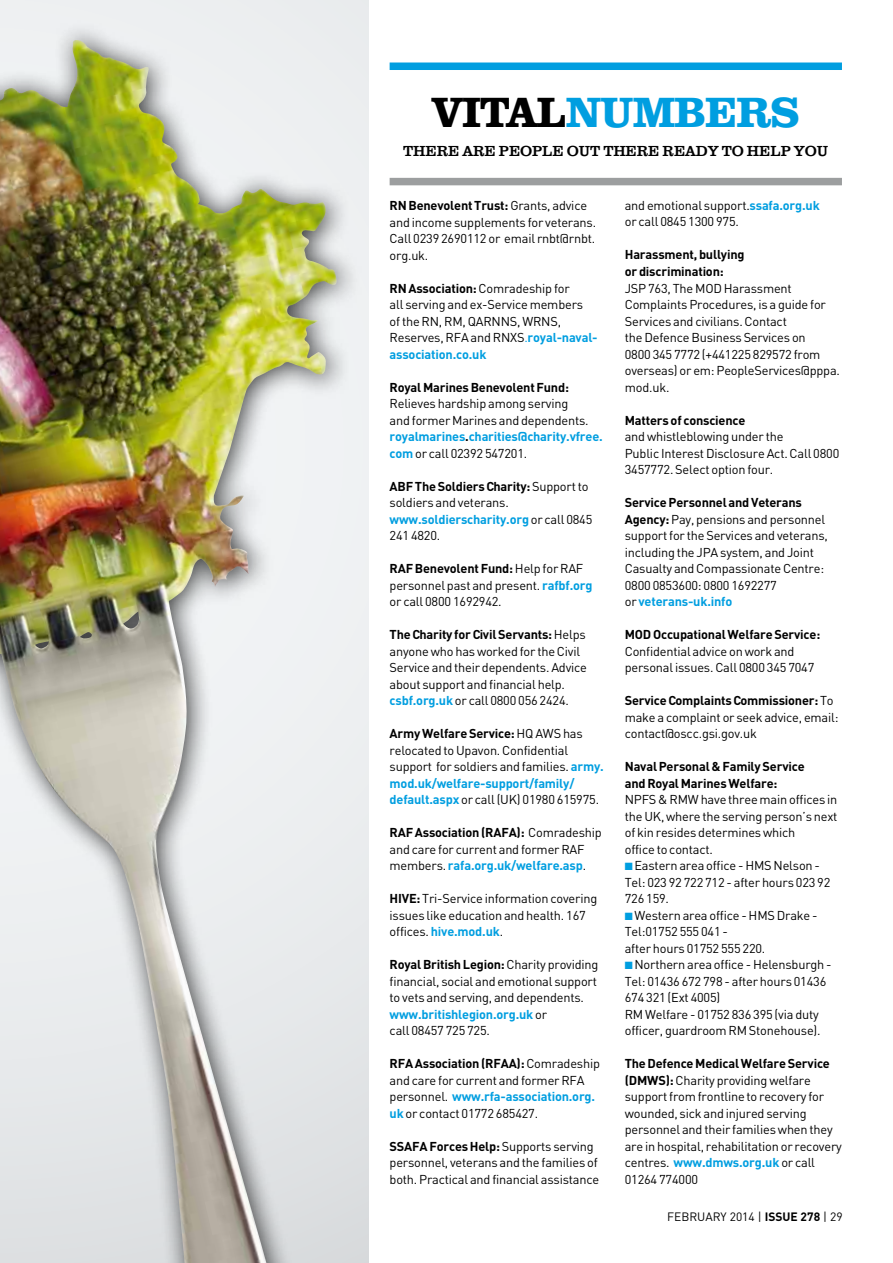
<style>
.page{position:relative;width:893px;height:1263px;background:#fff}
.page>*{position:absolute;margin:0;border:0;box-sizing:border-box;transform-origin:0 0}
.t1{font:700 43.5px "Clarendon BT";letter-spacing:-.025em;color:#009ee0}
.t2{font:15px "Clarendon BT";color:#000}
.t3{font:12.75px/16.5px "DIN";letter-spacing:-.015em;color:#000}
.t4{font:700 12.75px/16.5px "DIN";letter-spacing:-.015em;color:#000}
.t5{font:12px "DIN";color:#000}
.s1{color:#000}
.s2{font-weight:700}
.s3{color:#009ee0}
.s4{font-weight:700;color:#009ee0}
</style>
<div class="page">
<div style="left:0;top:0;width:369px;height:1263px;background:linear-gradient(to bottom,#f2f4f6,#e1e3e5)"></div>
<div style="left:0;top:20px;width:362px;height:1243px;background:#000;opacity:.75"></div>
<img style="left:0;top:40px;width:338px;height:1223px">
<div style="left:390px;top:63px;width:452px;height:7px;background:#009ee0"></div>
<div style="left:390px;top:178px;width:452px;height:7px;background:#9c9e9f"></div>
<h1 class="t1" style="left:432px;top:85px;width:369px"><span class="s1">VITAL</span>NUMBERS</h1>
<p class="t2" style="left:403px;top:141px;width:12px">THERE</p>
<p class="t2" style="left:462px;top:141px;width:12px">ARE</p>
<p class="t2" style="left:499px;top:141px;width:12px">PEOPLE</p>
<p class="t2" style="left:567px;top:141px;width:12px">OUT</p>
<p class="t2" style="left:603px;top:141px;width:12px">THERE</p>
<p class="t2" style="left:663px;top:141px;width:13px">READY</p>
<p class="t2" style="left:722px;top:141px;width:37px">TO HELP</p>
<p class="t2" style="left:794px;top:141px;width:36px">you</p>
<p class="t3" style="left:390px;top:197px;width:208px"><span class="s2">RN Benevolent Trust:</span> Grants, advice and income supplements for veterans.<br>Call 0239 2690112 or email rnbt@rnbt. org.uk.</p>
<p class="t3" style="left:390px;top:279px;width:210px"><span class="s2">RN Association:</span> Comradeship for<br>all serving and ex-Service members<br>of the RN, RM, QARNNS, WRNS,<br>Reserves, RFA and RNXS<span class="s3">.</span><span class="s4">royal-naval&shy;association.co.uk</span></p>
<p class="t4" style="left:390px;top:378px;width:181px">Royal Marines Benevolent Fund:</p>
<p class="t3" style="left:390px;top:395px;width:215px">Relieves hardship among serving<br>and former Marines and dependents. <span class="s4">royalmarines</span><span class="s2">.</span><span class="s4">charities@charity.vfree. com</span>or call 02392 547201.</p>
<p class="t3" style="left:390px;top:477px;width:204px"><span class="s2">ABF The Soldiers Charity:</span> Support to soldiers and veterans. <span class="s4">www.soldierscharity.org</span>or call 0845<br>241 4820.</p>
<p class="t3" style="left:390px;top:560px;width:204px"><span class="s2">RAF Benevolent Fund:</span> Help for RAF personnel past and present. <span class="s4">rafbf.org </span>or call 0800 1692942.</p>
<p class="t3" style="left:390px;top:626px;width:199px"><span class="s2">The Charity for Civil Servants:</span> Helps anyone who has worked for the Civil Service and their dependents. Advice about support and financial help. <span class="s4">csbf.org.uk</span>or call 0800 056 2424.</p>
<p class="t3" style="left:390px;top:725px;width:216px"><span class="s2">Army Welfare Service:</span> HQ AWS has relocated to Upavon. Confidential support for soldiers and families. <span class="s4">army. mod.uk/welfare-support/family/ default.aspx</span>or call (UK) 01980 615975.</p>
<p class="t3" style="left:390px;top:824px;width:214px"><span class="s2">RAF Association (RAFA):</span> Comradeship and care for current and former RAF members. <span class="s4">rafa.org.uk/welfare.asp</span>.</p>
<p class="t3" style="left:390px;top:890px;width:209px"><span class="s2">HIVE:</span> Tri-Service information covering issues like education and health. 167 offices. <span class="s4">hive.mod.uk</span>.</p>
<p class="t3" style="left:390px;top:956px;width:210px"><span class="s2">Royal British Legion:</span> Charity providing financial, social and emotional support to vets and serving, and dependents. <span class="s4">www.britishlegion.org.uk</span> or<br>call 08457 725 725.</p>
<p class="t3" style="left:390px;top:1055px;width:212px"><span class="s2">RFA Association (RFAA):</span> Comradeship and care for current and former RFA personnel. <span class="s4">www.rfa-association.org. uk</span> or contact 01772 685427.</p>
<p class="t3" style="left:390px;top:1137px;width:211px"><span class="s2">SSAFA Forces Help:</span> Supports serving personnel, veterans and the families of both. Practical and financial assistance</p>
<p class="t3" style="left:625px;top:197px;width:196px">and emotional support.<span class="s4">ssafa.org.uk </span>or call 0845 1300 975.</p>
<p class="t4" style="left:625px;top:246px;width:121px">Harassment, bullying or discrimination:</p>
<p class="t3" style="left:625px;top:279px;width:217px">JSP 763, The MOD Harassment<br>Complaints Procedures, is a guide for<br>Services and civilians. Contact<br>the Defence Business Services on<br>0800 345 7772 (+441225 829572 from overseas) or em: PeopleServices@pppa. mod.uk.</p>
<p class="t4" style="left:625px;top:411px;width:122px">Matters of conscience</p>
<p class="t3" style="left:625px;top:428px;width:216px">and whistleblowing under the<br>Public Interest Disclosure Act. Call 0800<br>3457772. Select option four.</p>
<p class="t3" style="left:625px;top:494px;width:205px"><span class="s2">Service Personnel and Veterans<br>Agency:</span> Pay, pensions and personnel support for the Services and veterans, including the JPA system, and Joint<br>Casualty and Compassionate Centre:<br>0800 0853600: 0800 1692277<br>or <span class="s4">veterans-uk.info</span></p>
<p class="t4" style="left:625px;top:626px;width:197px">MOD Occupational Welfare Service:</p>
<p class="t3" style="left:625px;top:642px;width:191px">Confidential advice on work and personal issues. Call 0800 345 7047</p>
<p class="t3" style="left:625px;top:692px;width:215px"><span class="s2">Service Complaints Commissioner:</span> To make a complaint or seek advice, email: contact@oscc.gsi.gov.uk</p>
<p class="t4" style="left:625px;top:758px;width:181px">Naval Personal &amp; Family Service and Royal Marines Welfare:</p>
<p class="t3" style="left:625px;top:791px;width:214px">NPFS &amp; RMW have three main offices in the UK, where the serving person’s next of kin resides determines which<br>office to contact.</p>
<p class="t3" style="left:625px;top:857px;width:207px"><span class="s3">■</span> Eastern area office - HMS Nelson -<br>Tel: 023 92 722 712 - after hours 023 92<br>726 159.</p>
<p class="t3" style="left:625px;top:906px;width:194px"><span class="s3">■</span> Western area office - HMS Drake -<br>Tel:01752 555 041 -<br>after hours 01752 555 220.</p>
<p class="t3" style="left:625px;top:956px;width:208px"><span class="s3">■</span> Northern area office - Helensburgh -<br>Tel: 01436 672 798 - after hours 01436<br>674 321 (Ext 4005)<br>RM Welfare - 01752 836 395 (via duty officer, guardroom RM Stonehouse).</p>
<p class="t3" style="left:625px;top:1055px;width:219px"><span class="s2">The Defence Medical Welfare Service (DMWS):</span> Charity providing welfare support from frontline to recovery for wounded, sick and injured serving personnel and their families when they are in hospital, rehabilitation or recovery centres. <span class="s4">www.dmws.org.uk</span> or call 01264 774000</p>
<p class="t5" style="left:667px;top:1209px;width:177px">FEBRUARY 2014 | <span class="s2">ISSUE 278</span> | 29</p>
</div>
